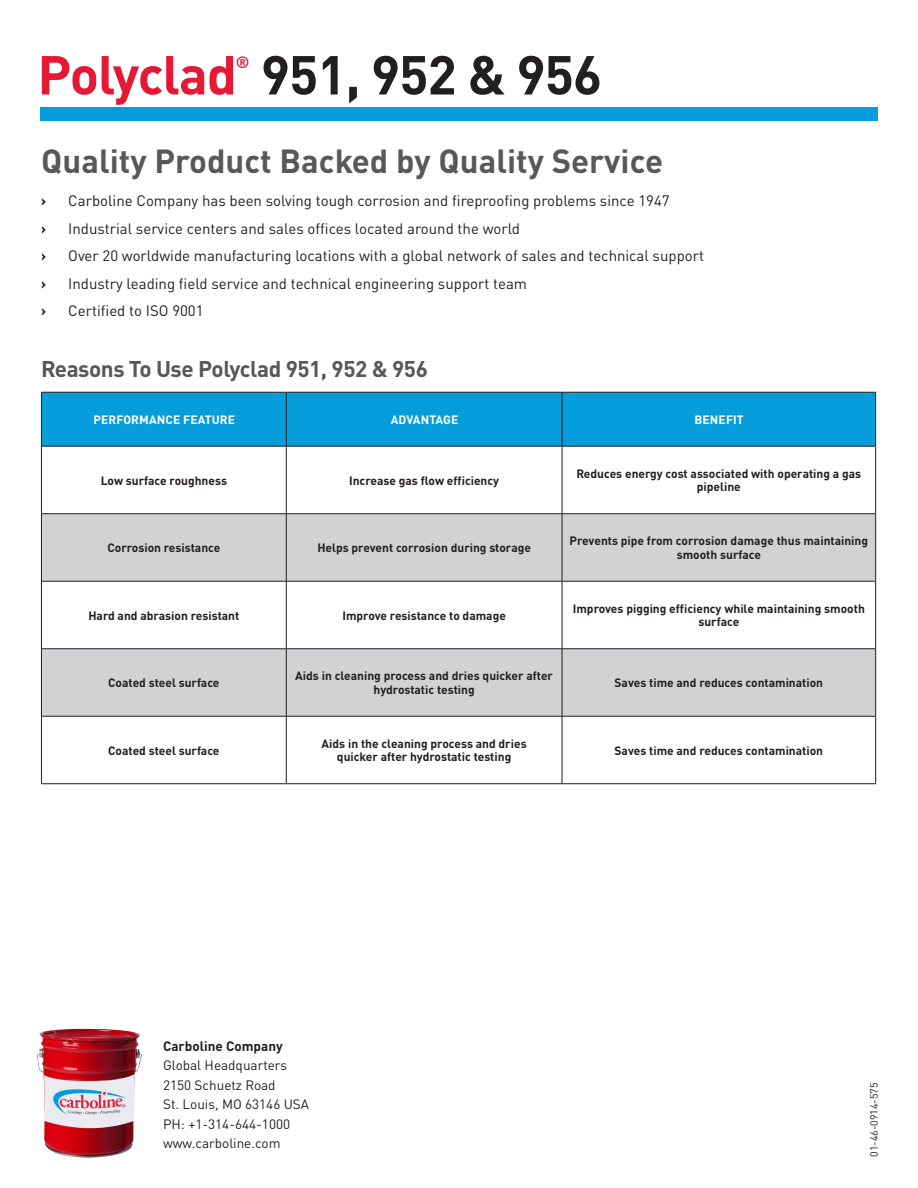
<style>
.page{position:relative;width:918px;height:1188px;background:#fff}
.page>*{position:absolute;margin:0;border:0;box-sizing:border-box;transform-origin:0 0}
.t1{font:700 54px "DIN";letter-spacing:-.02em;color:#231f20}
.Subhead_-_Product_In{font:700 33px "DIN Pro";color:#57585a}
.Small_Headers_-_BACK{font:700 22.5px "DIN Pro";letter-spacing:-.02em;color:#57585a}
.t2{font:700 16.2px "DIN";color:#e51836}
.t3{font:15px "DIN Pro";color:#231f20}
.t4{font:700 15px "DIN Pro";color:#231f20}
.t5{font:13.5px/19.5px "DIN Pro";color:#231f20}
.t6{font:700 13.5px "DIN Pro";color:#231f20}
.TABLE_-_Text{font:700 12px/13.5px "DIN Pro";color:#231f20;text-align:center}
.TABLE_-_Header_Line{font:700 12px "DIN Pro";letter-spacing:.01em;color:#fff}
.t7{font:10.5px "DIN Pro";color:#231f20}
.s1{color:#e51836}
</style>
<div class="page">
<div style="left:42px;top:393px;width:833px;height:53px;background:#069ddc"></div>
<svg style="left:42px;top:514px;width:833px;height:202px;fill:#d1d2d4"></svg>
<hr style="left:41px;top:392px;width:245px;height:1px;background:#231f20">
<hr style="left:41px;top:392px;width:1px;height:54px;background:#231f20">
<hr style="left:286px;top:392px;width:276px;height:1px;background:#231f20">
<hr style="left:286px;top:392px;width:1px;height:54px;background:#231f20">
<hr style="left:562px;top:392px;width:314px;height:1px;background:#231f20">
<hr style="left:562px;top:392px;width:1px;height:54px;background:#231f20">
<hr style="left:875px;top:392px;width:1px;height:54px;background:#231f20">
<hr style="left:41px;top:446px;width:245px;height:1px;background:#231f20">
<hr style="left:41px;top:446px;width:1px;height:68px;background:#231f20">
<hr style="left:286px;top:446px;width:276px;height:1px;background:#231f20">
<hr style="left:286px;top:446px;width:1px;height:68px;background:#231f20">
<hr style="left:562px;top:446px;width:314px;height:1px;background:#231f20">
<hr style="left:562px;top:446px;width:1px;height:68px;background:#231f20">
<hr style="left:875px;top:446px;width:1px;height:68px;background:#231f20">
<hr style="left:41px;top:513px;width:245px;height:1px;background:#231f20">
<hr style="left:41px;top:514px;width:1px;height:67px;background:#231f20">
<hr style="left:286px;top:513px;width:276px;height:1px;background:#231f20">
<hr style="left:286px;top:514px;width:1px;height:67px;background:#231f20">
<hr style="left:562px;top:513px;width:314px;height:1px;background:#231f20">
<hr style="left:562px;top:514px;width:1px;height:67px;background:#231f20">
<hr style="left:875px;top:514px;width:1px;height:67px;background:#231f20">
<hr style="left:41px;top:581px;width:245px;height:1px;background:#231f20">
<hr style="left:41px;top:581px;width:1px;height:68px;background:#231f20">
<hr style="left:286px;top:581px;width:276px;height:1px;background:#231f20">
<hr style="left:286px;top:581px;width:1px;height:68px;background:#231f20">
<hr style="left:562px;top:581px;width:314px;height:1px;background:#231f20">
<hr style="left:562px;top:581px;width:1px;height:68px;background:#231f20">
<hr style="left:875px;top:581px;width:1px;height:68px;background:#231f20">
<hr style="left:41px;top:648px;width:245px;height:1px;background:#231f20">
<hr style="left:41px;top:649px;width:1px;height:67px;background:#231f20">
<hr style="left:286px;top:648px;width:276px;height:1px;background:#231f20">
<hr style="left:286px;top:649px;width:1px;height:67px;background:#231f20">
<hr style="left:562px;top:648px;width:314px;height:1px;background:#231f20">
<hr style="left:562px;top:649px;width:1px;height:67px;background:#231f20">
<hr style="left:875px;top:649px;width:1px;height:67px;background:#231f20">
<hr style="left:41px;top:716px;width:245px;height:1px;background:#231f20">
<hr style="left:41px;top:716px;width:1px;height:68px;background:#231f20">
<hr style="left:286px;top:716px;width:276px;height:1px;background:#231f20">
<hr style="left:286px;top:716px;width:1px;height:68px;background:#231f20">
<hr style="left:562px;top:716px;width:314px;height:1px;background:#231f20">
<hr style="left:562px;top:716px;width:1px;height:68px;background:#231f20">
<hr style="left:875px;top:716px;width:1px;height:68px;background:#231f20">
<hr style="left:41px;top:783px;width:245px;height:1px;background:#231f20">
<hr style="left:286px;top:783px;width:276px;height:1px;background:#231f20">
<hr style="left:562px;top:783px;width:314px;height:1px;background:#231f20">
<div style="left:40px;top:108px;width:838px;height:13px;background:#069ddc"></div>
<img style="left:37px;top:1028px;width:105px;height:130px">
<p class="t1" style="left:37px;top:40px;width:566px"><span class="s1">Polyclad</span> 951, 952 &amp; 956</p>
<p class="t2" style="left:236px;top:51px;width:15px">®</p>
<p class="Subhead_-_Product_In" style="left:41px;top:134px;width:623px">Quality Product Backed by Quality Service</p>
<p class="t4" style="left:41px;top:188px;width:7px">›</p>
<p class="t3" style="left:68px;top:189px;width:603px">Carboline Company has been solving tough corrosion and fireproofing problems since 1947</p>
<p class="t4" style="left:41px;top:216px;width:7px">›</p>
<p class="t3" style="left:68px;top:217px;width:453px">Industrial service centers and sales offices located around the world</p>
<p class="t4" style="left:41px;top:243px;width:7px">›</p>
<p class="t3" style="left:68px;top:244px;width:637px">Over 20 worldwide manufacturing locations with a global network of sales and technical support</p>
<p class="t4" style="left:41px;top:271px;width:7px">›</p>
<p class="t3" style="left:68px;top:272px;width:460px">Industry leading field service and technical engineering support team</p>
<p class="t4" style="left:41px;top:298px;width:7px">›</p>
<p class="t3" style="left:68px;top:299px;width:137px">Certified to ISO 9001</p>
<p class="Small_Headers_-_BACK" style="left:41px;top:350px;width:388px">Reasons To Use Polyclad 951, 952 &amp; 956</p>
<p class="TABLE_-_Header_Line" style="left:93px;top:409px;width:143px">PERFORMANCE FEATURE</p>
<p class="TABLE_-_Header_Line" style="left:391px;top:409px;width:69px">ADVANTAGE</p>
<p class="TABLE_-_Header_Line" style="left:695px;top:409px;width:51px">BENEFIT</p>
<p class="TABLE_-_Text" style="left:101px;top:472px;width:128px">Low surface roughness</p>
<p class="TABLE_-_Text" style="left:349px;top:472px;width:152px">Increase gas flow efficiency</p>
<p class="TABLE_-_Text" style="left:576px;top:465px;width:286px">Reduces energy cost associated with operating a gas pipeline</p>
<p class="TABLE_-_Text" style="left:107px;top:540px;width:115px">Corrosion resistance</p>
<p class="TABLE_-_Text" style="left:317px;top:540px;width:215px">Helps prevent corrosion during storage</p>
<p class="TABLE_-_Text" style="left:570px;top:533px;width:300px">Prevents pipe from corrosion damage thus maintaining smooth surface</p>
<p class="TABLE_-_Text" style="left:88px;top:607px;width:152px">Hard and abrasion resistant</p>
<p class="TABLE_-_Text" style="left:342px;top:607px;width:165px">Improve resistance to damage</p>
<p class="TABLE_-_Text" style="left:573px;top:600px;width:294px">Improves pigging efficiency while maintaining smooth surface</p>
<p class="TABLE_-_Text" style="left:108px;top:675px;width:113px">Coated steel surface</p>
<p class="TABLE_-_Text" style="left:295px;top:668px;width:259px">Aids in cleaning process and dries quicker after hydrostatic testing</p>
<p class="TABLE_-_Text" style="left:615px;top:675px;width:210px">Saves time and reduces contamination</p>
<p class="TABLE_-_Text" style="left:108px;top:742px;width:113px">Coated steel surface</p>
<p class="TABLE_-_Text" style="left:322px;top:735px;width:207px">Aids in the cleaning process and dries</p>
<p class="TABLE_-_Text" style="left:337px;top:749px;width:176px">quicker after hydrostatic testing</p>
<p class="TABLE_-_Text" style="left:615px;top:742px;width:210px">Saves time and reduces contamination</p>
<p class="t6" style="left:163px;top:1034px;width:121px">Carboline Company</p>
<p class="t5" style="left:163px;top:1054px;width:126px">Global Headquarters</p>
<p class="t5" style="left:163px;top:1074px;width:114px">2150 Schuetz Road</p>
<p class="t5" style="left:163px;top:1093px;width:148px">St. Louis, MO 63146 USA<br>PH: +1-314-644-1000</p>
<p class="t5" style="left:163px;top:1132px;width:119px">www.carboline.com</p>
<p class="t7" style="left:866px;top:1156px;width:75px;rotate:-90deg">01-46-0914-575</p>
</div>
